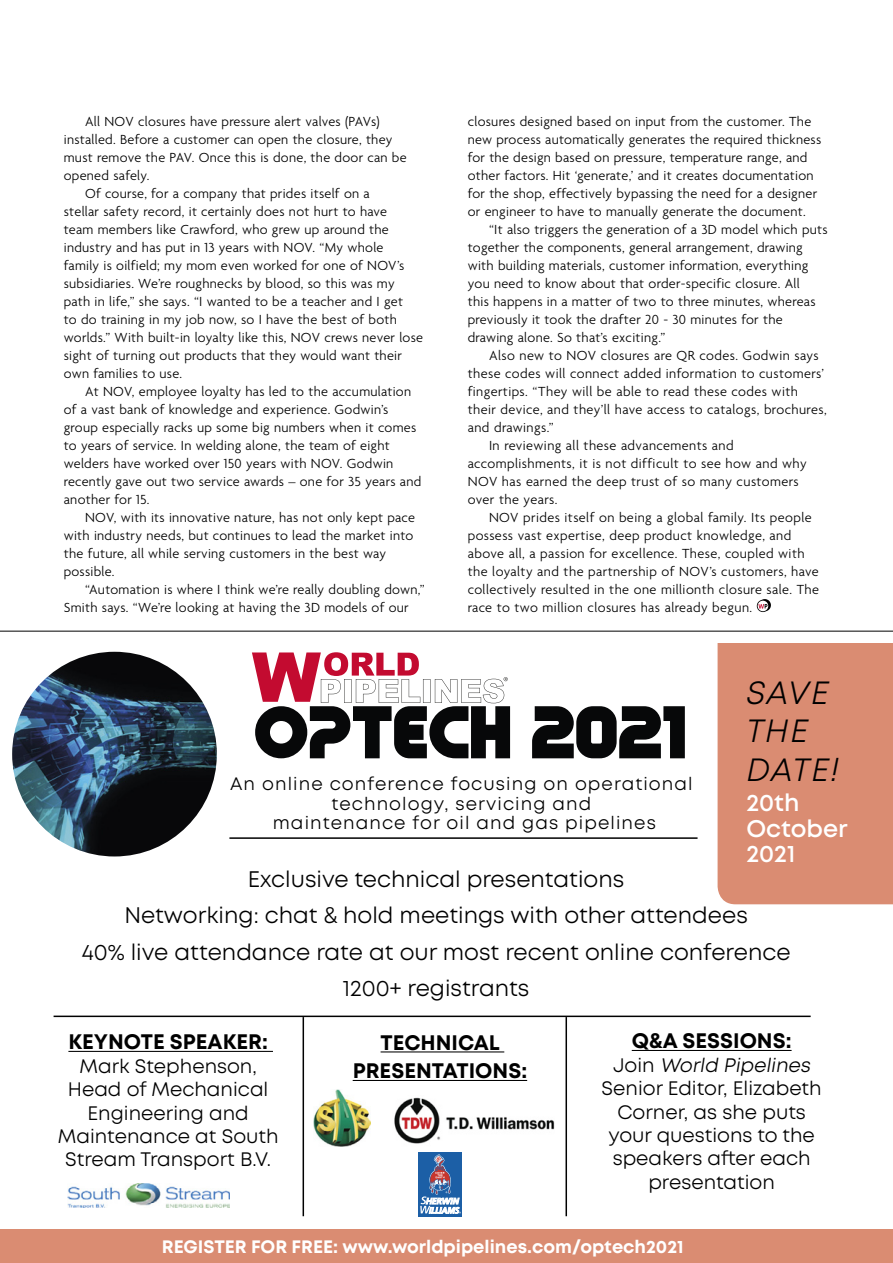
<style>
.page{position:relative;width:893px;height:1263px;background:#fff}
.page>*{position:absolute;margin:0;border:0;box-sizing:border-box;transform-origin:0 0}
.t1{font:53.4px "Retro Mono Wide";color:#070809}
.t2{font:italic 32.1px/38.4px "Mont";letter-spacing:.04em;color:#000}
.t3{font:600 24px/25.5px "Mont";color:#fff}
.t4{font:22.5px/36.2px "Mont";color:#000;text-align:center}
.t5{font:700 21px/28.5px "Mont";color:#000;text-align:center}
.t6{font:19.5px/23.4px "Mont";color:#000;text-align:center}
.t7{font:18px/19.5px "Mont";letter-spacing:.06em;color:#000;text-align:center}
.t8{font:700 18px "Mont";color:#fff}
.t9{font:300 14.25px/18px "Agenda";letter-spacing:.02em;color:#000}
.s1{font-style:italic}
</style>
<div class="page">
<svg style="left:757px;top:599px;width:14px;height:13px"></svg>
<hr style="left:0;top:631px;width:893px;height:1px;background:#000">
<div style="left:718px;top:643px;width:175px;height:261px;background:#da8c72"></div>
<hr style="left:68px;top:1051px;width:205px;height:1px;background:#000">
<hr style="left:381px;top:1051px;width:123px;height:1px;background:#000">
<hr style="left:353px;top:1080px;width:174px;height:1px;background:#000">
<hr style="left:632px;top:1050px;width:160px;height:1px;background:#000">
<div style="left:0;top:1229px;width:893px;height:34px;background:#da8c72"></div>
<svg style="left:252px;top:652px;width:256px;height:51px"></svg>
<img style="left:394px;top:1097px;width:160px;height:47px">
<hr style="left:229px;top:837px;width:468px;height:2px;background:#000">
<hr style="left:54px;top:1015px;width:757px;height:2px;background:#000">
<hr style="left:303px;top:1017px;width:1px;height:199px;background:#000">
<hr style="left:565px;top:1017px;width:2px;height:199px;background:#000">
<div style="left:417px;top:1151px;width:46px;height:66px;background:#1c5fa6"></div>
<svg style="left:420px;top:1154px;width:41px;height:60px"></svg>
<img style="left:314px;top:1090px;width:56px;height:57px">
<img style="left:12px;top:652px;width:205px;height:204px;border-radius:50%">
<img style="left:68px;top:1183px;width:161px;height:25px">
<p class="t9" style="left:85px;top:114px;width:296px">All NOV closures have pressure alert valves (PAVs)</p>
<p class="t9" style="left:64px;top:132px;width:330px">installed. Before a customer can open the closure, they</p>
<p class="t9" style="left:64px;top:150px;width:344px">must remove the PAV. Once this is done, the door can be</p>
<p class="t9" style="left:64px;top:168px;width:87px">opened safely.</p>
<p class="t9" style="left:85px;top:186px;width:286px">Of course, for a company that prides itself on a</p>
<p class="t9" style="left:64px;top:204px;width:325px">stellar safety record, it certainly does not hurt to have</p>
<p class="t9" style="left:64px;top:222px;width:327px">team members like Crawford, who grew up around the</p>
<p class="t9" style="left:64px;top:240px;width:321px">industry and has put in 13 years with NOV. “My whole</p>
<p class="t9" style="left:64px;top:258px;width:342px">family is oilfield; my mom even worked for one of NOV’s</p>
<p class="t9" style="left:64px;top:276px;width:332px">subsidiaries. We’re roughnecks by blood, so this was my</p>
<p class="t9" style="left:64px;top:294px;width:341px">path in life,” she says. “I wanted to be a teacher and I get</p>
<p class="t9" style="left:64px;top:312px;width:335px">to do training in my job now, so I have the best of both</p>
<p class="t9" style="left:64px;top:330px;width:361px">worlds.” With built-in loyalty like this, NOV crews never lose</p>
<p class="t9" style="left:64px;top:348px;width:340px">sight of turning out products that they would want their</p>
<p class="t9" style="left:64px;top:366px;width:120px">own families to use.</p>
<p class="t9" style="left:85px;top:384px;width:328px">At NOV, employee loyalty has led to the accumulation</p>
<p class="t9" style="left:64px;top:402px;width:326px">of a vast bank of knowledge and experience. Godwin’s</p>
<p class="t9" style="left:64px;top:420px;width:354px">group especially racks up some big numbers when it comes</p>
<p class="t9" style="left:64px;top:438px;width:328px">to years of service. In welding alone, the team of eight</p>
<p class="t9" style="left:64px;top:456px;width:331px">welders have worked over 150 years with NOV. Godwin</p>
<p class="t9" style="left:64px;top:474px;width:359px">recently gave out two service awards – one for 35 years and</p>
<p class="t9" style="left:64px;top:492px;width:87px">another for 15.</p>
<p class="t9" style="left:85px;top:510px;width:331px">NOV, with its innovative nature, has not only kept pace</p>
<p class="t9" style="left:64px;top:528px;width:351px">with industry needs, but continues to lead the market into</p>
<p class="t9" style="left:64px;top:546px;width:324px">the future, all while serving customers in the best way</p>
<p class="t9" style="left:64px;top:564px;width:52px">possible.</p>
<p class="t9" style="left:85px;top:582px;width:341px">“Automation is where I think we’re really doubling down,”</p>
<p class="t9" style="left:64px;top:600px;width:346px">Smith says. “We’re looking at having the 3D models of our</p>
<p class="t9" style="left:468px;top:114px;width:355px">closures designed based on input from the customer. The new process automatically generates the required thickness for the design based on pressure, temperature range, and other factors. Hit ‘generate,’ and it creates documentation for the shop, effectively bypassing the need for a designer or engineer to have to manually generate the document.</p>
<p class="t9" style="left:468px;top:222px;width:361px;text-indent:21px">“It also triggers the generation of a 3D model which puts together the components, general arrangement, drawing with building materials, customer information, everything you need to know about that order-specific closure. All<br>this happens in a matter of two to three minutes, whereas previously it took the drafter 20 - 30 minutes for the drawing alone. So that’s exciting.”</p>
<p class="t9" style="left:489px;top:348px;width:331px">Also new to NOV closures are QR codes. Godwin says</p>
<p class="t9" style="left:468px;top:366px;width:358px">these codes will connect added information to customers’</p>
<p class="t9" style="left:468px;top:384px;width:332px">fingertips. “They will be able to read these codes with</p>
<p class="t9" style="left:468px;top:402px;width:360px">their device, and they’ll have access to catalogs, brochures,</p>
<p class="t9" style="left:468px;top:420px;width:88px">and drawings.”</p>
<p class="t9" style="left:489px;top:438px;width:246px">In reviewing all these advancements and</p>
<p class="t9" style="left:468px;top:456px;width:341px">accomplishments, it is not difficult to see how and why</p>
<p class="t9" style="left:468px;top:474px;width:333px">NOV has earned the deep trust of so many customers</p>
<p class="t9" style="left:468px;top:492px;width:91px">over the years.</p>
<p class="t9" style="left:489px;top:510px;width:324px">NOV prides itself on being a global family. Its people</p>
<p class="t9" style="left:468px;top:528px;width:325px">possess vast expertise, deep product knowledge, and</p>
<p class="t9" style="left:468px;top:546px;width:338px">above all, a passion for excellence. These, coupled with</p>
<p class="t9" style="left:468px;top:564px;width:353px">the loyalty and the partnership of NOV’s customers, have</p>
<p class="t9" style="left:468px;top:582px;width:353px">collectively resulted in the one millionth closure sale. The</p>
<p class="t9" style="left:468px;top:600px;width:286px">race to two million closures has already begun.</p>
<h1 class="t1" style="left:254px;top:709px;width:434px">OpTech 2021</h1>
<p class="t7" style="left:230px;top:775px;width:464px">An online conference focusing on operational technology, servicing and<br>maintenance for oil and gas pipelines</p>
<h2 class="t2" style="left:746px;top:677px;width:94px">SAVE<br>THE<br>DATE!</h2>
<h3 class="t3" style="left:746px;top:792px;width:103px">20th<br>October<br>2021</h3>
<h3 class="t4" style="left:82px;top:862px;width:710px">Exclusive technical presentations<br>Networking: chat &amp; hold meetings with other attendees<br>40% live attendance rate at our most recent online conference 1200+ registrants</h3>
<h3 class="t5" style="left:68px;top:1028px;width:201px">KEYNOTE SPEAKER:</h3>
<h3 class="t6" style="left:58px;top:1055px;width:222px">Mark Stephenson,<br>Head of Mechanical<br>Engineering and<br>Maintenance at South<br>Stream Transport B.V.</h3>
<h3 class="t5" style="left:353px;top:1028px;width:176px">TECHNICAL<br>PRESENTATIONS:</h3>
<h3 class="t5" style="left:632px;top:1027px;width:161px">Q&amp;A SESSIONS:</h3>
<h3 class="t6" style="left:602px;top:1054px;width:222px">J o i n <span class="s1">World Pipelines<br></span>Senior Editor, Elizabeth<br>Corner, as she puts your questions to the speakers after each presentation</h3>
<p class="t8" style="left:162px;top:1236px;width:523px">REGISTER FOR FREE: www.worldpipelines.com/optech2021</p>
</div>
